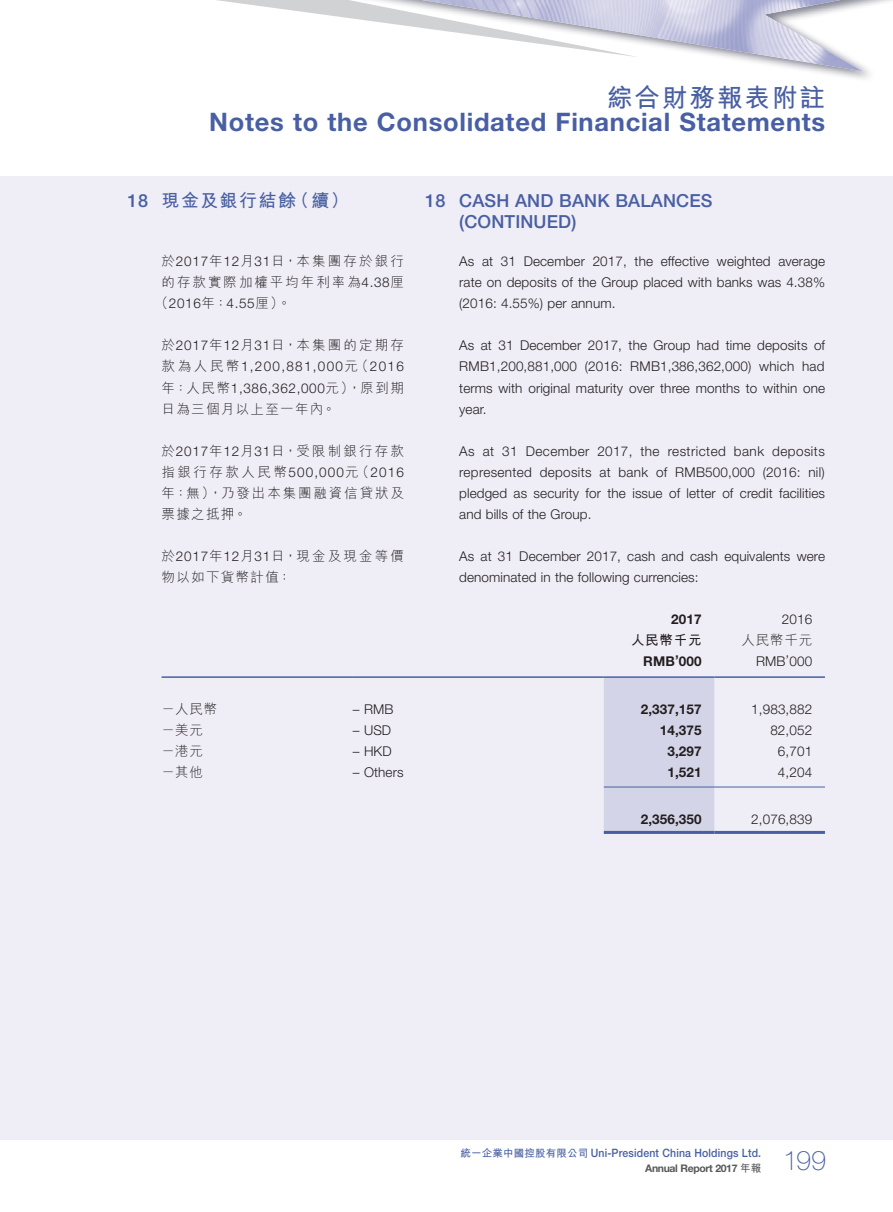
<style>
.page{position:relative;width:893px;height:1212px;background:#fff}
.page>*{position:absolute;margin:0;border:0;box-sizing:border-box;transform-origin:0 0}
.t1{font:100 27px "Helvetica Neue LT Std";color:#485fa3}
.t2{font:700 25.5px "Helvetica Neue LT Std";letter-spacing:.03em;color:#485fa3}
.t3{font:700 25.5px "M Hei HK";letter-spacing:.08em;color:#485fa3}
.Heading_1{font:500 18px/21px "Helvetica Neue LT Std";letter-spacing:.01em;color:#485fa3}
.C_Heading_1{font:700 18px "M Hei HK";letter-spacing:.08em;color:#485fa3}
.Body_Text{font:300 13.5px/21px "Helvetica Neue LT Std";letter-spacing:.01em;color:#231f20;text-align:justify}
.C_Body_Text{font:300 13.5px/21px "M Hei HK";letter-spacing:.145em;color:#231f20;text-align:justify}
.Body_Text-2{font:700 13.5px "Helvetica Neue LT Std";letter-spacing:.01em;color:#231f20}
.C_Body_Text-2{font:300 13.5px/21px "M Hei HK";letter-spacing:.1em;color:#231f20}
.Body_Text-3{font:300 13.5px "M Hei HK";letter-spacing:.06em;color:#231f20}
.C_Body_Text-3{font:300 13.5px "Helvetica Neue LT Std";letter-spacing:.05em;color:#231f20}
.Body_Text-4{font:700 13.5px "M Hei HK";letter-spacing:.06em;color:#231f20}
.t4{font:500 11.55px "Helvetica Neue LT Std";letter-spacing:.015em;color:#485fa3;scale:.91 1}
.t5{font:700 10.5px "Helvetica Neue LT Std";letter-spacing:-.035em;color:#57585a}
.s1{font-family:"Helvetica Neue LT Std";font-weight:500}
.s2{font-family:"Helvetica Neue LT Std"}
.s3{font-family:"M Hei HK"}
.s4{font-family:"M Hei HK";font-weight:700;font-size:10.5px}
</style>
<div class="page">
<div style="left:0;top:176px;width:893px;height:964px;background:#efedf6"></div>
<svg style="left:217px;top:0;width:40px;height:6px"></svg>
<img style="left:257px;top:0;width:636px;height:71px">
<div style="left:604px;top:678px;width:110px;height:153px;background:#d4d4e8"></div>
<hr style="left:162px;top:676px;width:191px;height:2px;background:#485fa3">
<hr style="left:353px;top:676px;width:251px;height:2px;background:#485fa3">
<hr style="left:604px;top:676px;width:110px;height:2px;background:#485fa3">
<hr style="left:714px;top:676px;width:111px;height:2px;background:#485fa3">
<hr style="left:604px;top:787px;width:110px;height:1px;background:#485fa3">
<hr style="left:714px;top:787px;width:111px;height:1px;background:#485fa3">
<hr style="left:604px;top:831px;width:110px;height:3px;background:#485fa3">
<hr style="left:714px;top:831px;width:111px;height:3px;background:#485fa3">
<h2 class="t3" style="left:607px;top:79px;width:219px">綜合財務報表附註</h2>
<h2 class="t2" style="left:209px;top:106px;width:617px">Notes to the Consolidated Financial Statements</h2>
<p class="C_Heading_1" style="left:128px;top:188px;width:223px"><span class="s1">18</span> 現金及銀行結餘（續）</p>
<p class="C_Body_Text" style="left:162px;top:251px;width:244px">於<span class="s2">2017</span>年<span class="s2">12</span>月<span class="s2">31</span>日，本集團存於銀行</p>
<p class="C_Body_Text" style="left:162px;top:272px;width:244px">的存款實際加權平均年利率為<span class="s2">4.38</span>厘</p>
<p class="C_Body_Text-3" style="left:155px;top:295px;width:138px"><span class="s3">（</span>2016<span class="s3">年：</span>4.55<span class="s3">厘）。</span></p>
<p class="C_Body_Text" style="left:162px;top:335px;width:244px">於<span class="s2">2017</span>年<span class="s2">12</span>月<span class="s2">31</span>日，本集團的定期存款為人民幣<span class="s2">1,200,881,000</span>元（<span class="s2">2016</span>年：人民幣<span class="s2">1,386,362,000</span>元），原到期日為三個月以上至一年內。</p>
<p class="C_Body_Text" style="left:162px;top:440px;width:244px">於<span class="s2">2017</span>年<span class="s2">12</span>月<span class="s2">31</span>日，受限制銀行存款指銀行存款人民幣<span class="s2">500,000</span>元（<span class="s2">2016</span>年：無），乃發出本集團融資信貸狀及票據之抵押。</p>
<p class="C_Body_Text-2" style="left:162px;top:545px;width:244px">於<span class="s2">2017</span>年<span class="s2">12</span>月<span class="s2">31</span>日，現金及現金等價物以如下貨幣計值：</p>
<p class="Heading_1" style="left:459px;top:190px;width:255px;text-indent:-34px">18 CASH AND BANK BALANCES (CONTINUED)</p>
<p class="Body_Text" style="left:459px;top:251px;width:367px">As at 31 December 2017, the effective weighted average rate on deposits of the Group placed with banks was 4.38% (2016: 4.55%) per annum.</p>
<p class="Body_Text" style="left:459px;top:335px;width:367px">As at 31 December 2017, the Group had time deposits of RMB1,200,881,000 (2016: RMB1,386,362,000) which had terms with original maturity over three months to within one year.</p>
<p class="Body_Text" style="left:459px;top:440px;width:367px">As at 31 December 2017, the restricted bank deposits represented deposits at bank of RMB500,000 (2016: nil) pledged as security for the issue of letter of credit facilities and bills of the Group.</p>
<p class="Body_Text" style="left:459px;top:545px;width:367px">As at 31 December 2017, cash and cash equivalents were denominated in the following currencies:</p>
<p class="Body_Text-2" style="left:671px;top:610px;width:32px">2017</p>
<p class="Body_Text" style="left:782px;top:608px;width:32px">2016</p>
<p class="Body_Text-4" style="left:631px;top:630px;width:72px">人民幣千元</p>
<p class="Body_Text-3" style="left:742px;top:633px;width:72px">人民幣千元</p>
<p class="Body_Text-2" style="left:643px;top:652px;width:60px">RMB’000</p>
<p class="Body_Text" style="left:756px;top:650px;width:58px">RMB’000</p>
<p class="Body_Text-3" style="left:162px;top:702px;width:57px">－人民幣</p>
<p class="Body_Text" style="left:353px;top:698px;width:42px">– RMB</p>
<p class="Body_Text-2" style="left:641px;top:701px;width:62px">2,337,157</p>
<p class="Body_Text" style="left:751px;top:698px;width:62px">1,983,882</p>
<p class="Body_Text-3" style="left:162px;top:723px;width:43px">－美元</p>
<p class="Body_Text" style="left:353px;top:719px;width:40px">– USD</p>
<p class="Body_Text-2" style="left:660px;top:722px;width:43px">14,375</p>
<p class="Body_Text" style="left:770px;top:719px;width:43px">82,052</p>
<p class="Body_Text-3" style="left:162px;top:744px;width:43px">－港元</p>
<p class="Body_Text" style="left:353px;top:740px;width:40px">– HKD</p>
<p class="Body_Text-2" style="left:667px;top:743px;width:36px">3,297</p>
<p class="Body_Text" style="left:778px;top:740px;width:36px">6,701</p>
<p class="Body_Text-3" style="left:162px;top:765px;width:43px">－其他</p>
<p class="Body_Text" style="left:353px;top:761px;width:52px">– Others</p>
<p class="Body_Text-2" style="left:667px;top:764px;width:36px">1,521</p>
<p class="Body_Text" style="left:778px;top:761px;width:36px">4,204</p>
<p class="Body_Text-2" style="left:641px;top:810px;width:62px">2,356,350</p>
<p class="Body_Text" style="left:751px;top:808px;width:62px">2,076,839</p>
<p class="t4" style="left:461px;top:1146px;width:332px"><span class="s4">統一企業中國控股有限公司</span> Uni-President China Holdings Ltd.</p>
<p class="t5" style="left:645px;top:1161px;width:117px">Annual Report 2017 <span class="s3">年報</span></p>
<h1 class="t1" style="left:783px;top:1145px;width:44px">199</h1>
</div>
